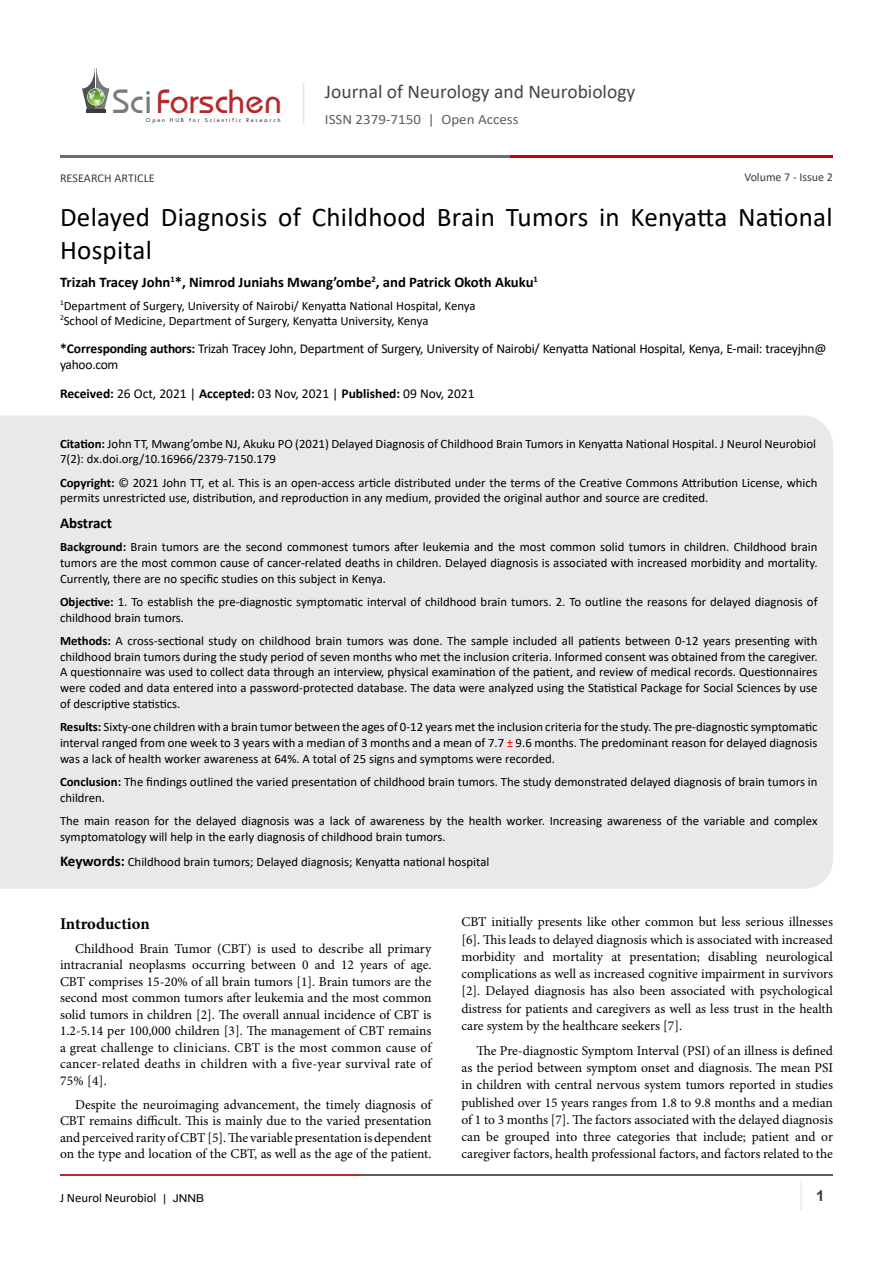
<style>
.page{position:relative;width:893px;height:1263px;background:#fff}
.page>*{position:absolute;margin:0;border:0;box-sizing:border-box;transform-origin:0 0}
.t1{font:35.1px "Opal";color:#b8292c}
.t2{font:27px/33px "Calibri";letter-spacing:.01em;color:#000}
.t3{font:19.5px "Calibri";color:#474646}
.heading_1{font:700 16.5px "Minion Pro";letter-spacing:-.005em;color:#000}
.t4{font:700 15px "Calibri";color:#000}
.t5{font:700 15px "Arial";color:#3c3a3b}
.t6{font:700 14.7px "Calibri";color:#000}
.t7{font:14.25px "Calibri";color:#605f5f;scale:1.05 1}
.t8{font:13.5px/17.2px "Minion Pro";color:#000;text-align:justify}
.t9{font:13.5px/16.5px "Calibri";letter-spacing:-.02em;color:#000}
.t10{font:13.5px "Calibri";color:#000}
.t11{font:12.75px/15.8px "Calibri";color:#000}
.t12{font:12px "Calibri";color:#3c3a3b}
.t13{font:6.15px "Tw Cen";letter-spacing:.28em;color:#3a3a3a}
.s1{color:#7a7a7b}
.s2{font-weight:700}
.s3{color:#f00}
.s4{font-weight:700;font-size:15px}
.s5{font-family:"Arial";font-size:10.8px}
</style>
<div class="page">
<hr style="left:86px;top:109px;width:19px;height:4px;background:#3a3a3a">
<svg style="left:82px;top:68px;width:27px;height:41px"></svg>
<hr style="left:303px;top:83px;width:1px;height:41px;background:#e4e5e9">
<hr style="left:800px;top:1181px;width:2px;height:29px;background:#eae8e8">
<hr style="left:60px;top:1174px;width:300px;height:2px;background:#b9282c">
<hr style="left:359px;top:1174px;width:474px;height:2px;background:#5d5e60">
<hr style="left:60px;top:155px;width:535px;height:2px;background:#6e6d6d">
<hr style="left:511px;top:155px;width:322px;height:2px;background:#ca0000">
<div style="left:0;top:416px;width:833px;height:473px;background:#eae8e8"></div>
<h1 class="t1" style="left:113px;top:80px;width:171px"><span class="s1">Sci</span>Forschen</h1>
<p class="t13" style="left:146px;top:116px;width:136px">Open HUB for Scientific Research</p>
<h3 class="t3" style="left:325px;top:78px;width:312px">Journal of Neurology and Neurobiology</h3>
<p class="t7" style="left:325px;top:110px;width:186px">ISSN 2379-7150 | Open Access</p>
<p class="t12" style="left:744px;top:169px;width:90px">Volume 7 - Issue 2</p>
<p class="t12" style="left:60px;top:170px;width:96px">RESEARCH ARTICLE</p>
<p class="t2" style="left:60px;top:199px;width:774px">Delayed Diagnosis of Childhood Brain Tumors in Kenyatta National<br>Hospital</p>
<p class="t6" style="left:60px;top:272px;width:479px">Trizah Tracey John<sup>1</sup>*, Nimrod Juniahs Mwang’ombe<sup>2</sup>, and Patrick Okoth Akuku<sup>1</sup></p>
<p class="t11" style="left:60px;top:297px;width:417px"><sup>1</sup>Department of Surgery, University of Nairobi/ Kenyatta National Hospital, Kenya</p>
<p class="t11" style="left:60px;top:312px;width:370px"><sup>2</sup>School of Medicine, Department of Surgery, Kenyatta University, Kenya</p>
<p class="t9" style="left:60px;top:340px;width:768px"><span class="s2">*Corresponding authors:</span> Trizah Tracey John, Department of Surgery, University of Nairobi/ Kenyatta National Hospital, Kenya, E-mail: traceyjhn@ yahoo.com</p>
<p class="t10" style="left:60px;top:384px;width:416px"><span class="s2">Received:</span> 26 Oct, 2021 | <span class="s2">Accepted:</span> 03 Nov, 2021 | <span class="s2">Published:</span> 09 Nov, 2021</p>
<p class="t11" style="left:60px;top:435px;width:757px"><span class="s2">Citation:</span> John TT, Mwang’ombe NJ, Akuku PO (2021) Delayed Diagnosis of Childhood Brain Tumors in Kenyatta National Hospital. J Neurol Neurobiol<br>7(2): dx.doi.org/10.16966/2379-7150.179</p>
<p class="t11" style="left:60px;top:474px;width:759px"><span class="s2">Copyright:</span> © 2021 John TT, et al. This is an open-access article distributed under the terms of the Creative Commons Attribution License, which permits unrestricted use, distribution, and reproduction in any medium, provided the original author and source are credited.</p>
<p class="t4" style="left:60px;top:512px;width:53px">Abstract</p>
<p class="t11" style="left:60px;top:539px;width:759px;text-align:justify"><span class="s2">Background:</span> Brain tumors are the second commonest tumors after leukemia and the most common solid tumors in children. Childhood brain tumors are the most common cause of cancer-related deaths in children. Delayed diagnosis is associated with increased morbidity and mortality.<br>Currently, there are no specific studies on this subject in Kenya.</p>
<p class="t11" style="left:60px;top:593px;width:759px"><span class="s2">Objective:</span> 1. To establish the pre-diagnostic symptomatic interval of childhood brain tumors. 2. To outline the reasons for delayed diagnosis of childhood brain tumors.</p>
<p class="t11" style="left:60px;top:632px;width:759px;text-align:justify"><span class="s2">Methods:</span> A cross-sectional study on childhood brain tumors was done. The sample included all patients between 0-12 years presenting with childhood brain tumors during the study period of seven months who met the inclusion criteria. Informed consent was obtained from the caregiver.<br>A questionnaire was used to collect data through an interview, physical examination of the patient, and review of medical records. Questionnaires were coded and data entered into a password-protected database. The data were analyzed using the Statistical Package for Social Sciences by use of descriptive statistics.</p>
<p class="t11" style="left:60px;top:719px;width:759px;text-align:justify"><span class="s2">Results:</span> Sixty-one children with a brain tumor between the ages of 0-12 years met the inclusion criteria for the study. The pre-diagnostic symptomatic interval ranged from one week to 3 years with a median of 3 months and a mean of 7.7 <span class="s3">±</span> 9.6 months. The predominant reason for delayed diagnosis was a lack of health worker awareness at 64%. A total of 25 signs and symptoms were recorded.</p>
<p class="t11" style="left:60px;top:773px;width:759px"><span class="s2">Conclusion:</span> The findings outlined the varied presentation of childhood brain tumors. The study demonstrated delayed diagnosis of brain tumors in children.</p>
<p class="t11" style="left:60px;top:812px;width:759px">The main reason for the delayed diagnosis was a lack of awareness by the health worker. Increasing awareness of the variable and complex symptomatology will help in the early diagnosis of childhood brain tumors.</p>
<p class="t11" style="left:60px;top:854px;width:431px"><span class="s4">Keywords:</span> Childhood brain tumors; Delayed diagnosis; Kenyatta national hospital</p>
<p class="heading_1" style="left:60px;top:912px;width:91px">Introduction</p>
<p class="t8" style="left:60px;top:940px;width:373px;line-height:16.5px;text-indent:15px">Childhood Brain Tumor (CBT) is used to describe all primary intracranial neoplasms occurring between 0 and 12 years of age.<br>CBT comprises 15-20% of all brain tumors [1]. Brain tumors are the second most common tumors after leukemia and the most common solid tumors in children [2]. The overall annual incidence of CBT is 1.2-5.14 per 100,000 children [3]. The management of CBT remains a great challenge to clinicians. CBT is the most common cause of cancer-related deaths in children with a five-year survival rate of 75% [4].</p>
<p class="t8" style="left:60px;top:1096px;width:373px;line-height:16.5px;text-indent:15px">Despite the neuroimaging advancement, the timely diagnosis of CBT remains difficult. This is mainly due to the varied presentation and perceived rarity of CBT [5]. The variable presentation is dependent on the type and location of the CBT, as well as the age of the patient.</p>
<p class="t8" style="left:461px;top:914px;width:373px">CBT initially presents like other common but less serious illnesses [6]. This leads to delayed diagnosis which is associated with increased morbidity and mortality at presentation; disabling neurological complications as well as increased cognitive impairment in survivors [2]. Delayed diagnosis has also been associated with psychological distress for patients and caregivers as well as less trust in the health care system by the healthcare seekers [7].</p>
<p class="t8" style="left:461px;top:1042px;width:373px;text-indent:15px">The Pre-diagnostic Symptom Interval (PSI) of an illness is defined as the period between symptom onset and diagnosis. The mean PSI in children with central nervous system tumors reported in studies published over 15 years ranges from 1.8 to 9.8 months and a median of 1 to 3 months [7]. The factors associated with the delayed diagnosis can be grouped into three categories that include; patient and or caregiver factors, health professional factors, and factors related to the</p>
<p class="t11" style="left:60px;top:1190px;width:146px">J Neurol Neurobiol <span class="s5">| JNNB</span></p>
<p class="t5" style="left:816px;top:1185px;width:10px">1</p>
</div>
